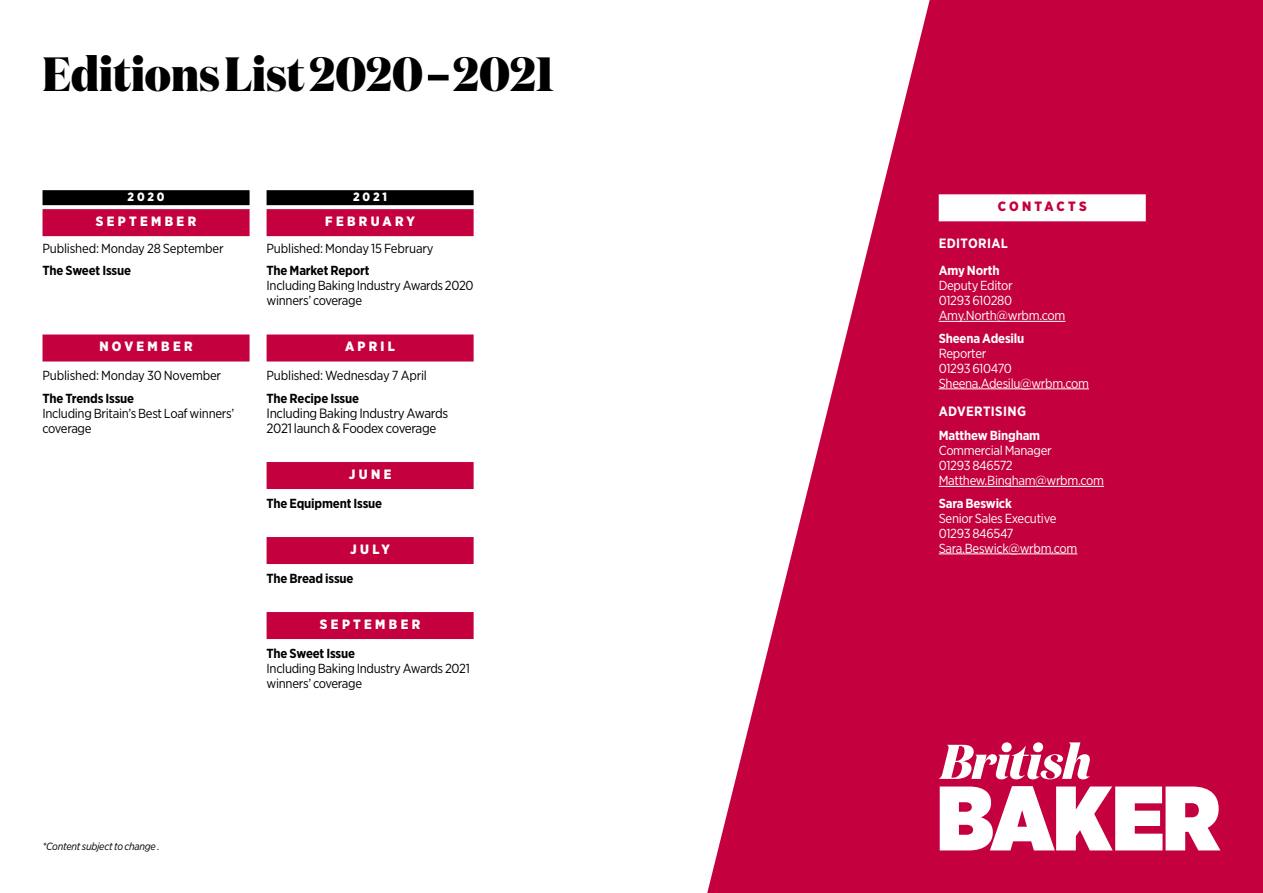
<style>
.page{position:relative;width:1263px;height:893px;background:#fff}
.page>*{position:absolute;margin:0;border:0;box-sizing:border-box;transform-origin:0 0}
.t1{font:800 48px "Domaine Display Narrow";color:#000}
.t2{font:13.5px/15px "Gotham Narrow";letter-spacing:-.025em;color:#000}
.t3{font:900 13.5px "Gotham Narrow";letter-spacing:.25em;color:#fff}
.t4{font:700 13.5px "Gotham Narrow";letter-spacing:.03em;color:#fff}
.t5{font:900 13.5px "Gotham Narrow";letter-spacing:.235em;color:#c5003e}
.t6{font:13.2px/15px "Gotham Narrow";letter-spacing:-.025em;color:#000}
.t7{font:13.2px/15px "Gotham Narrow";letter-spacing:-.025em;color:#fff}
.t8{font:700 13.2px "Gotham Narrow";letter-spacing:-.015em;color:#000}
.t9{font:700 13.2px "Gotham Narrow";letter-spacing:-.015em;color:#fff}
.t10{font:900 12px "Gotham Narrow";letter-spacing:.245em;color:#fff}
.t11{font:italic 10.5px "Gotham Narrow";letter-spacing:-.025em;color:#000}
</style>
<div class="page">
<svg style="left:707px;top:0;width:556px;height:893px;fill:#c5003e"></svg>
<div style="left:428px;top:75px;width:21px;height:5px;border:3px solid #000"></div>
<div style="left:43px;top:190px;width:207px;height:15px;background:#000"></div>
<div style="left:43px;top:209px;width:207px;height:27px;background:#c5003e"></div>
<div style="left:43px;top:334px;width:207px;height:27px;background:#c5003e"></div>
<svg style="left:940px;top:786px;width:280px;height:64px"></svg>
<svg style="left:939px;top:742px;width:151px;height:37px"></svg>
<div style="left:939px;top:194px;width:207px;height:27px;background:#fff"></div>
<hr style="left:939px;top:321px;width:126px;height:1px;background:#fff">
<hr style="left:939px;top:389px;width:150px;height:1px;background:#fff">
<hr style="left:939px;top:486px;width:165px;height:1px;background:#fff">
<hr style="left:939px;top:554px;width:138px;height:1px;background:#fff">
<div style="left:267px;top:190px;width:207px;height:15px;background:#000"></div>
<div style="left:267px;top:209px;width:207px;height:27px;background:#c5003e"></div>
<div style="left:267px;top:334px;width:207px;height:27px;background:#c5003e"></div>
<div style="left:267px;top:462px;width:207px;height:27px;background:#c5003e"></div>
<div style="left:267px;top:537px;width:207px;height:27px;background:#c5003e"></div>
<div style="left:267px;top:612px;width:207px;height:27px;background:#c5003e"></div>
<h1 class="t1" style="left:43px;top:44px;width:513px">Editions List 2020 – 2021</h1>
<p class="t10" style="left:128px;top:189px;width:39px">2020</p>
<p class="t3" style="left:96px;top:212px;width:102px">SEPTEMBER</p>
<p class="t6" style="left:43px;top:240px;width:183px">Published: Monday 28 September</p>
<p class="t8" style="left:43px;top:262px;width:90px">The Sweet Issue</p>
<p class="t3" style="left:99px;top:337px;width:95px">NOVEMBER</p>
<p class="t6" style="left:43px;top:368px;width:180px">Published: Monday 30 November</p>
<p class="t8" style="left:43px;top:389px;width:93px">The Trends Issue</p>
<p class="t6" style="left:43px;top:405px;width:193px">Including Britain’s Best Loaf winners’ coverage</p>
<p class="t10" style="left:353px;top:189px;width:35px">2021</p>
<p class="t3" style="left:325px;top:212px;width:91px">FEBRUARY</p>
<p class="t6" style="left:267px;top:240px;width:169px">Published: Monday 15 February</p>
<p class="t8" style="left:267px;top:262px;width:105px">The Market Report</p>
<p class="t6" style="left:267px;top:278px;width:209px">Including Baking Industry Awards 2020 winners’ coverage</p>
<p class="t3" style="left:345px;top:337px;width:51px">APRIL</p>
<p class="t6" style="left:267px;top:368px;width:162px">Published: Wednesday 7 April</p>
<p class="t8" style="left:267px;top:389px;width:94px">The Recipe Issue</p>
<p class="t2" style="left:267px;top:405px;width:183px">Including Baking Industry Awards<br>2021 launch &amp; Foodex coverage</p>
<p class="t3" style="left:349px;top:465px;width:44px">JUNE</p>
<p class="t8" style="left:267px;top:494px;width:117px">The Equipment Issue</p>
<p class="t3" style="left:350px;top:540px;width:41px">JULY</p>
<p class="t8" style="left:267px;top:569px;width:89px">The Bread issue</p>
<p class="t3" style="left:320px;top:615px;width:102px">SEPTEMBER</p>
<p class="t8" style="left:267px;top:644px;width:90px">The Sweet Issue</p>
<p class="t6" style="left:267px;top:660px;width:205px">Including Baking Industry Awards 2021 winners’ coverage</p>
<p class="t11" style="left:43px;top:840px;width:119px">*Content subject to change .</p>
<p class="t5" style="left:998px;top:197px;width:90px">CONTACTS</p>
<p class="t4" style="left:939px;top:234px;width:71px">EDITORIAL</p>
<p class="t9" style="left:939px;top:262px;width:62px">Amy North</p>
<p class="t7" style="left:939px;top:278px;width:128px">Deputy Editor<br>01293 610280<br>Amy.North@wrbm.com</p>
<p class="t9" style="left:939px;top:329px;width:87px">Sheena Adesilu</p>
<p class="t7" style="left:939px;top:345px;width:152px">Reporter<br>01293 610470<br>Sheena.Adesilu@wrbm.com</p>
<p class="t4" style="left:939px;top:403px;width:89px">ADVERTISING</p>
<p class="t9" style="left:939px;top:427px;width:103px">Matthew Bingham</p>
<p class="t7" style="left:939px;top:443px;width:167px">Commercial Manager<br>01293 846572<br>Matthew.Bingham@wrbm.com</p>
<p class="t9" style="left:939px;top:494px;width:75px">Sara Beswick</p>
<p class="t7" style="left:939px;top:510px;width:140px">Senior Sales Executive<br>01293 846547<br>Sara.Beswick@wrbm.com</p>
</div>
